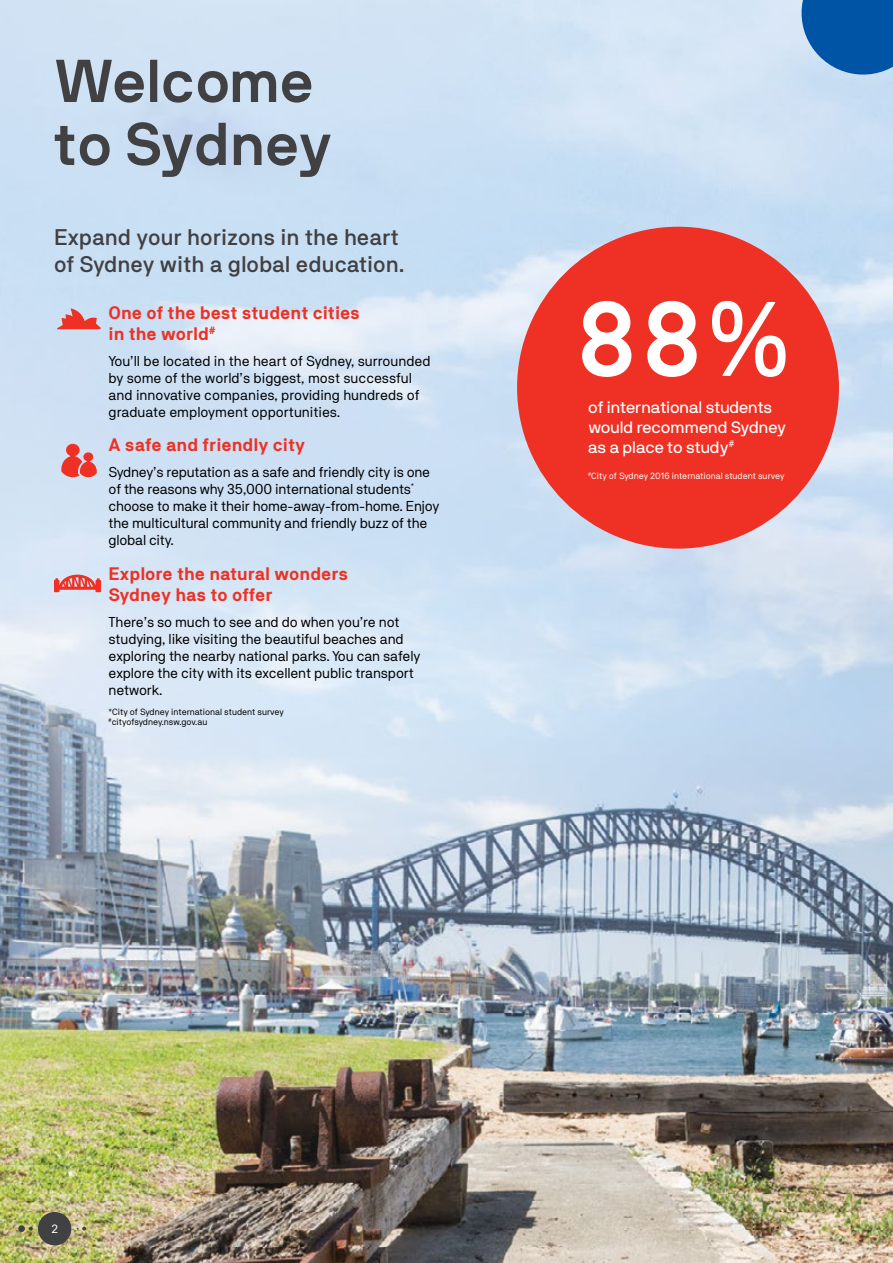
<style>
.page{position:relative;width:893px;height:1263px;background:#fff}
.page>*{position:absolute;margin:0;border:0;box-sizing:border-box;transform-origin:0 0}
.t1{font:700 105px "NB International Pro";color:#fff}
.t2{font:700 60px/63px "NB International Pro";letter-spacing:-.01em;color:#414042}
.t3{font:500 22.5px/27px "NB Akademie Std";color:#414042}
.t4{font:700 18px/21.6px "NB Akademie Std";color:#ee3124}
.t5{font:16.5px/19.8px "NB International Pro";color:#fff}
.t6{font:14.25px/17.1px "NB Akademie Std";letter-spacing:-.01em;color:#000}
.t7{font:12px "NB Akademie Std";color:#fff}
.t8{font:9px/10.8px "NB Akademie Std";color:#000}
.t9{font:9px "NB Akademie Std";color:#fff}
</style>
<div class="page">
<img style="left:0;top:0;width:893px;height:1263px">
<svg style="left:57px;top:308px;width:44px;height:21px"></svg>
<svg style="left:61px;top:444px;width:36px;height:33px"></svg>
<svg style="left:54px;top:575px;width:47px;height:17px"></svg>
<div style="left:517px;top:227px;width:322px;height:322px;background:#ee3124;border-radius:50%"></div>
<svg style="left:795px;top:0;width:98px;height:81px;background:#3477b9"></svg>
<div style="left:38px;top:1212px;width:33px;height:33px;background:#414042;border-radius:50%"></div>
<div style="left:18px;top:1225px;width:7px;height:7px;background:#414042;border-radius:50%"></div>
<svg style="left:29px;top:1227px;width:4px;height:3px"></svg>
<svg style="left:77px;top:1227px;width:9px;height:3px"></svg>
<h2 class="t2" style="left:54px;top:49px;width:281px">Welcome to Sydney</h2>
<h3 class="t3" style="left:54px;top:223px;width:352px">Expand your horizons in the heart of Sydney with a global education.</h3>
<p class="t4" style="left:109px;top:301px;width:253px">One of the best student cities in the world<sup>#</sup></p>
<p class="t6" style="left:109px;top:352px;width:324px">You’ll be located in the heart of Sydney, surrounded by some of the world’s biggest, most successful and innovative companies, providing hundreds of graduate employment opportunities.</p>
<p class="t4" style="left:109px;top:434px;width:198px">A safe and friendly city</p>
<p class="t6" style="left:109px;top:463px;width:332px">Sydney’s reputation as a safe and friendly city is one of the reasons why 35,000 international students<sup>* </sup>choose to make it their home-away-from-home. Enjoy the multicultural community and friendly buzz of the global city.</p>
<p class="t4" style="left:109px;top:563px;width:241px">Explore the natural wonders<br>Sydney has to offer</p>
<p class="t6" style="left:109px;top:613px;width:313px">There’s so much to see and do when you’re not studying, like visiting the beautiful beaches and exploring the nearby national parks. You can safely explore the city with its excellent public transport network.</p>
<p class="t8" style="left:109px;top:706px;width:177px">*City of Sydney international student survey <sup>#</sup>cityofsydney.nsw.gov.au</p>
<h1 class="t1" style="left:576px;top:278px;width:220px">88%</h1>
<p class="t5" style="left:588px;top:397px;width:199px">of international students would recommend Sydney as a place to study<sup>#</sup></p>
<p class="t9" style="left:588px;top:470px;width:198px"><sup>#</sup>City of Sydney 2016 international student survey</p>
<p class="t7" style="left:51px;top:1221px;width:8px">2</p>
</div>
